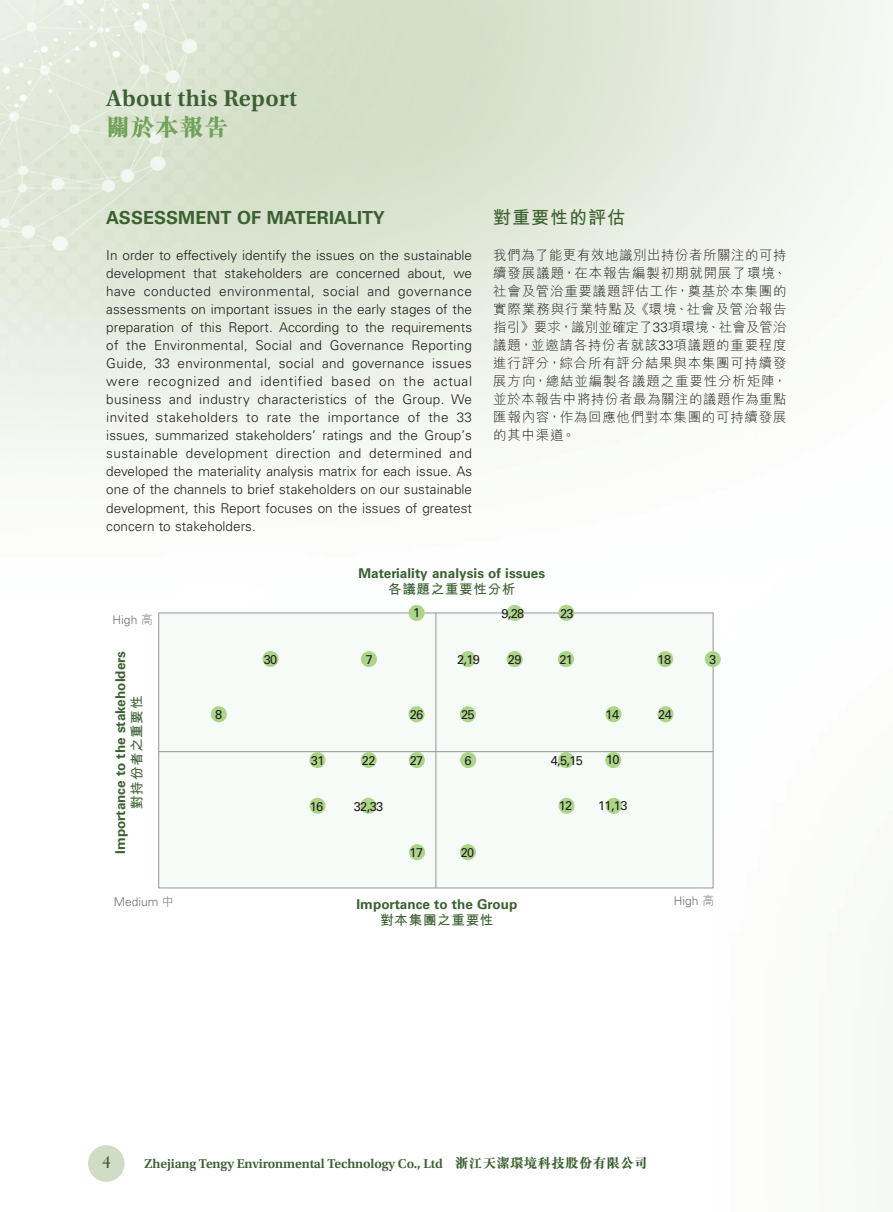
<style>
.page{position:relative;width:893px;height:1212px;background:#fff}
.page>*{position:absolute;margin:0;border:0;box-sizing:border-box;transform-origin:0 0}
.t1{font:600 24px "Utopia Std";letter-spacing:.01em;color:#3b6031}
.t2{font:800 24px "M Sung HK";letter-spacing:.02em;color:#71a25a}
.Heading_1{font:700 18px "Univers LT Std";letter-spacing:.005em;color:#3b6031}
.C_Heading_1{font:700 18px "M Hei HK";letter-spacing:.055em;color:#3b6031}
.t3{font:700 16.5px "Electra LT Std";color:#3b6031}
.Body_Text{font:300 13.5px/18px "Univers LT Std";letter-spacing:.005em;color:#231f20;text-align:justify}
.C_Body_Text{font:300 13.5px/18px "M Hei HK";letter-spacing:.055em;color:#231f20;text-align:justify}
.Body_Text-2{font:700 13.5px "Univers LT Std";letter-spacing:.005em;color:#3b6031}
.t4{font:600 13.5px "Utopia Std";letter-spacing:-.01em;color:#3b6031}
.Body_Text-3{font:700 13.5px "M Hei HK";letter-spacing:.055em;color:#3b6031}
.t5{font:12.75px "Univers LT Std";letter-spacing:-.05em;color:#231f20}
.Body_Text-4{font:300 12px "Univers LT Std";letter-spacing:.005em;color:#6c6d70}
.s1{font-family:"Univers LT Std"}
.s2{font-family:"M Hei HK"}
.s3{font-family:"M Sung HK";font-weight:800}
</style>
<div class="page">
<img style="left:0;top:0;width:893px;height:1212px">
<div style="left:88px;top:1145px;width:37px;height:37px;background:#d0dcc4;border-radius:50%"></div>
<div style="left:159px;top:613px;width:554px;height:275px;background:#f6fbf7"></div>
<div style="left:158px;top:612px;width:555px;height:276px;border:1px solid #939598"></div>
<hr style="left:436px;top:613px;width:1px;height:275px;background:#939598">
<hr style="left:159px;top:751px;width:554px;height:1px;background:#939598">
<div style="left:262px;top:651px;width:17px;height:16px;background:#acd589;border-radius:50%"></div>
<div style="left:211px;top:706px;width:16px;height:16px;background:#acd589;border-radius:50%"></div>
<div style="left:408px;top:706px;width:17px;height:16px;background:#acd589;border-radius:50%"></div>
<div style="left:460px;top:706px;width:16px;height:16px;background:#acd589;border-radius:50%"></div>
<div style="left:605px;top:706px;width:17px;height:16px;background:#acd589;border-radius:50%"></div>
<div style="left:657px;top:706px;width:17px;height:16px;background:#acd589;border-radius:50%"></div>
<div style="left:605px;top:752px;width:16px;height:16px;background:#acd589;border-radius:50%"></div>
<div style="left:558px;top:752px;width:16px;height:16px;background:#acd589;border-radius:50%"></div>
<div style="left:460px;top:752px;width:16px;height:16px;background:#acd589;border-radius:50%"></div>
<div style="left:409px;top:752px;width:16px;height:16px;background:#acd589;border-radius:50%"></div>
<div style="left:361px;top:752px;width:16px;height:16px;background:#acd589;border-radius:50%"></div>
<div style="left:309px;top:752px;width:16px;height:16px;background:#acd589;border-radius:50%"></div>
<div style="left:309px;top:798px;width:16px;height:16px;background:#acd589;border-radius:50%"></div>
<div style="left:360px;top:798px;width:16px;height:16px;background:#acd589;border-radius:50%"></div>
<div style="left:558px;top:798px;width:17px;height:16px;background:#acd589;border-radius:50%"></div>
<div style="left:606px;top:798px;width:16px;height:16px;background:#acd589;border-radius:50%"></div>
<div style="left:460px;top:844px;width:16px;height:16px;background:#acd589;border-radius:50%"></div>
<div style="left:409px;top:844px;width:16px;height:16px;background:#acd589;border-radius:50%"></div>
<div style="left:409px;top:605px;width:16px;height:16px;background:#acd589;border-radius:50%"></div>
<div style="left:507px;top:605px;width:16px;height:16px;background:#acd589;border-radius:50%"></div>
<div style="left:558px;top:605px;width:16px;height:16px;background:#acd589;border-radius:50%"></div>
<div style="left:705px;top:651px;width:16px;height:16px;background:#acd589;border-radius:50%"></div>
<div style="left:657px;top:651px;width:16px;height:16px;background:#acd589;border-radius:50%"></div>
<div style="left:558px;top:651px;width:16px;height:16px;background:#acd589;border-radius:50%"></div>
<div style="left:507px;top:651px;width:16px;height:16px;background:#acd589;border-radius:50%"></div>
<div style="left:460px;top:651px;width:16px;height:16px;background:#acd589;border-radius:50%"></div>
<div style="left:361px;top:651px;width:16px;height:16px;background:#acd589;border-radius:50%"></div>
<h1 class="t1" style="left:106px;top:84px;width:192px">About this Report</h1>
<h1 class="t2" style="left:106px;top:115px;width:123px">關於本報告</h1>
<p class="Heading_1" style="left:106px;top:208px;width:280px">ASSESSMENT OF MATERIALITY</p>
<p class="Body_Text" style="left:106px;top:247px;width:367px">In order to effectively identify the issues on the sustainable development that stakeholders are concerned about, we have conducted environmental, social and governance assessments on important issues in the early stages of the preparation of this Report. According to the requirements of the Environmental, Social and Governance Reporting Guide, 33 environmental, social and governance issues were recognized and identified based on the actual business and industry characteristics of the Group. We invited stakeholders to rate the importance of the 33 issues, summarized stakeholders’ ratings and the Group’s sustainable development direction and determined and developed the materiality analysis matrix for each issue. As one of the channels to brief stakeholders on our sustainable development, this Report focuses on the issues of greatest concern to stakeholders.</p>
<p class="C_Heading_1" style="left:493px;top:205px;width:133px">對重要性的評估</p>
<p class="C_Body_Text" style="left:493px;top:246px;width:295px">我們為了能更有效地識別出持份者所關注的可持續發展議題，在本報告編製初期就開展了環境、社會及管治重要議題評估工作，奠基於本集團的實際業務與行業特點及《環境、社會及管治報告指引》要求，識別並確定了<span class="s1">33</span>項環境、社會及管治議題，並邀請各持份者就該<span class="s1">33</span>項議題的重要程度進行評分，綜合所有評分結果與本集團可持續發展方向，總結並編製各議題之重要性分析矩陣，並於本報告中將持份者最為關注的議題作為重點匯報內容，作為回應他們對本集團的可持續發展的其中渠道。</p>
<p class="Body_Text-4" style="left:113px;top:612px;width:42px">High <span class="s2">高</span></p>
<p class="Body_Text-2" style="left:112px;top:854px;width:205px;rotate:-90deg">Importance to the stakeholders</p>
<p class="Body_Text-3" style="left:127px;top:809px;width:115px;rotate:-90deg">對持份者之重要性</p>
<p class="t5" style="left:264px;top:651px;width:15px">30</p>
<p class="Body_Text-2" style="left:358px;top:565px;width:188px">Materiality analysis of issues</p>
<p class="Body_Text-3" style="left:388px;top:579px;width:129px">各議題之重要性分析</p>
<p class="t5" style="left:366px;top:652px;width:9px">7</p>
<p class="t5" style="left:413px;top:605px;width:9px">1</p>
<p class="t5" style="left:560px;top:606px;width:15px">23</p>
<p class="t5" style="left:457px;top:652px;width:24px">2,19</p>
<p class="t5" style="left:508px;top:652px;width:15px">29</p>
<p class="t5" style="left:559px;top:652px;width:15px">21</p>
<p class="t5" style="left:658px;top:652px;width:15px">18</p>
<p class="t5" style="left:709px;top:651px;width:9px">3</p>
<p class="t5" style="left:501px;top:606px;width:24px">9,28</p>
<p class="t5" style="left:215px;top:707px;width:9px">8</p>
<p class="t5" style="left:410px;top:707px;width:15px">26</p>
<p class="t5" style="left:461px;top:707px;width:15px">25</p>
<p class="t5" style="left:606px;top:707px;width:15px">14</p>
<p class="t5" style="left:658px;top:707px;width:15px">24</p>
<p class="t5" style="left:311px;top:752px;width:15px">31</p>
<p class="t5" style="left:362px;top:752px;width:15px">22</p>
<p class="t5" style="left:410px;top:752px;width:15px">27</p>
<p class="t5" style="left:464px;top:752px;width:9px">6</p>
<p class="t5" style="left:606px;top:752px;width:15px">10</p>
<p class="t5" style="left:310px;top:798px;width:15px">16</p>
<p class="t5" style="left:559px;top:798px;width:15px">12</p>
<p class="t5" style="left:598px;top:798px;width:31px">11,13</p>
<p class="t5" style="left:410px;top:845px;width:15px">17</p>
<p class="t5" style="left:461px;top:845px;width:15px">20</p>
<p class="t5" style="left:551px;top:752px;width:34px">4,5,15</p>
<p class="t5" style="left:354px;top:798px;width:31px">32,33</p>
<p class="Body_Text-4" style="left:114px;top:894px;width:62px">Medium <span class="s2">中</span></p>
<p class="Body_Text-2" style="left:356px;top:896px;width:162px">Importance to the Group</p>
<p class="Body_Text-3" style="left:380px;top:910px;width:115px">對本集團之重要性</p>
<p class="Body_Text-4" style="left:674px;top:894px;width:42px">High <span class="s2">高</span></p>
<p class="t3" style="left:102px;top:1152px;width:10px">4</p>
<p class="t4" style="left:145px;top:1156px;width:505px">Zhejiang Tengy Environmental Technology Co., Ltd <span class="s3">浙江天潔環境科技股份有限公司</span></p>
</div>
